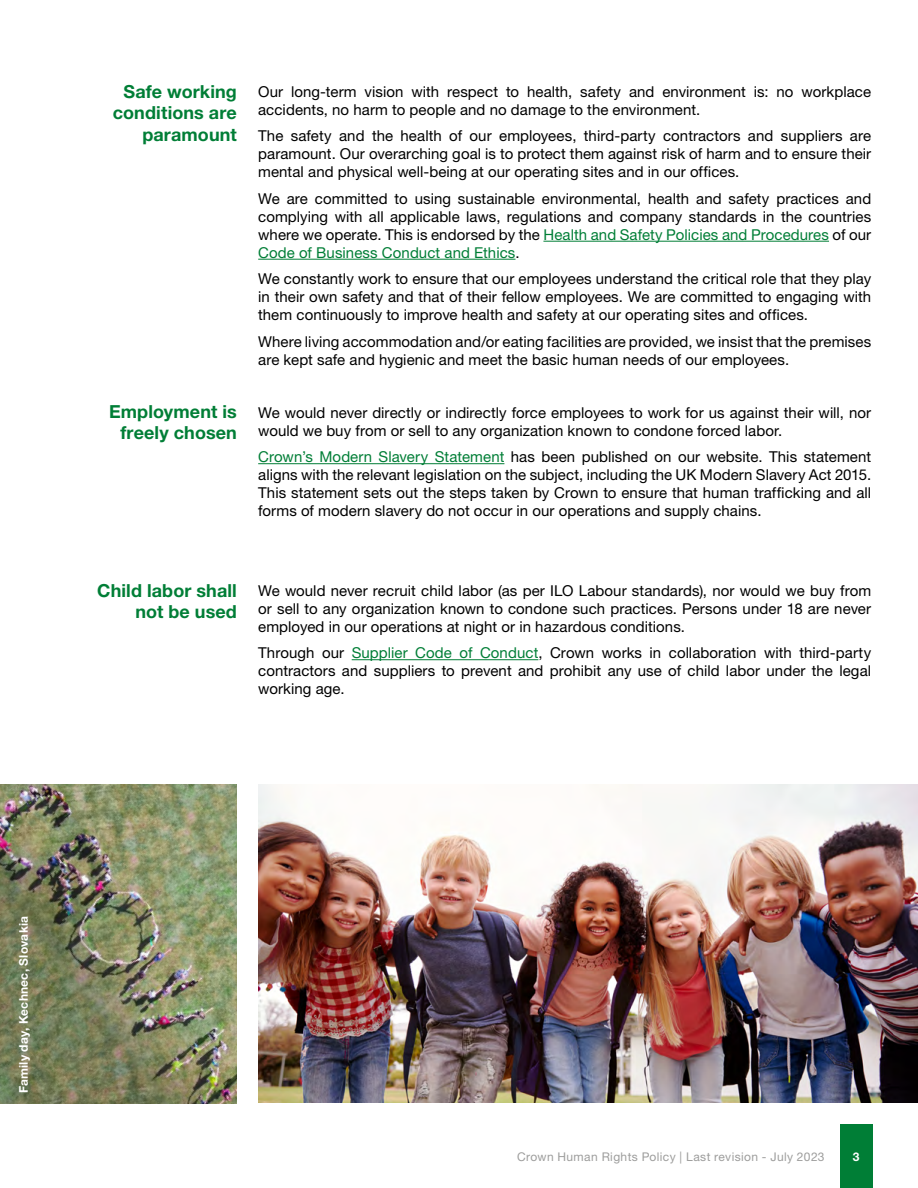
<style>
.page{position:relative;width:918px;height:1188px;background:#fff}
.page>*{position:absolute;margin:0;border:0;box-sizing:border-box;transform-origin:0 0}
.t1{font:700 18px/21.6px "Helvetica Neue LT Std";letter-spacing:.005em;color:#007e36;text-align:right}
.t2{font:15px/18px "Helvetica Neue LT Std";letter-spacing:.005em;color:#000;text-align:justify}
.t3{font:12px "Helvetica Neue LT Std";letter-spacing:.035em;color:#9d9d9c}
.t4{font:700 12px "Helvetica Neue LT Std";letter-spacing:.02em;color:#fff}
.s1{color:#007e36}
</style>
<div class="page">
<div style="left:840px;top:1124px;width:33px;height:64px;background:#007e36"></div>
<img style="left:258px;top:784px;width:660px;height:319px">
<hr style="left:543px;top:241px;width:286px;height:1px;background:#007e36">
<hr style="left:258px;top:259px;width:258px;height:1px;background:#007e36">
<hr style="left:258px;top:463px;width:246px;height:1px;background:#007e36">
<hr style="left:352px;top:659px;width:186px;height:1px;background:#007e36">
<img style="left:0;top:785px;width:237px;height:319px">
<p class="t1" style="left:113px;top:80px;width:126px">Safe working conditions are paramount</p>
<p class="t2" style="left:258px;top:82px;width:614px">Our long-term vision with respect to health, safety and environment is: no workplace accidents, no harm to people and no damage to the environment.</p>
<p class="t2" style="left:258px;top:127px;width:615px">The safety and the health of our employees, third-party contractors and suppliers are paramount. Our overarching goal is to protect them against risk of harm and to ensure their mental and physical well-being at our operating sites and in our offices.</p>
<p class="t2" style="left:258px;top:189px;width:615px">We are committed to using sustainable environmental, health and safety practices and complying with all applicable laws, regulations and company standards in the countries where we operate. This is endorsed by the <span class="s1">Health and Safety Policies and Procedures</span> of our <span class="s1">Code of Business Conduct and Ethics</span>.</p>
<p class="t2" style="left:258px;top:270px;width:615px">We constantly work to ensure that our employees understand the critical role that they play in their own safety and that of their fellow employees. We are committed to engaging with them continuously to improve health and safety at our operating sites and offices.</p>
<p class="t2" style="left:258px;top:332px;width:615px">Where living accommodation and/or eating facilities are provided, we insist that the premises are kept safe and hygienic and meet the basic human needs of our employees.</p>
<p class="t2" style="left:258px;top:403px;width:614px">We would never directly or indirectly force employees to work for us against their will, nor would we buy from or sell to any organization known to condone forced labor.</p>
<p class="t2" style="left:258px;top:448px;width:615px"><span class="s1">Crown’s Modern Slavery Statement</span> has been published on our website. This statement aligns with the relevant legislation on the subject, including the UK Modern Slavery Act 2015.<br>This statement sets out the steps taken by Crown to ensure that human trafficking and all forms of modern slavery do not occur in our operations and supply chains.</p>
<p class="t1" style="left:109px;top:400px;width:129px">Employment is freely chosen</p>
<p class="t1" style="left:97px;top:579px;width:141px">Child labor shall not be used</p>
<p class="t2" style="left:258px;top:581px;width:615px">We would never recruit child labor (as per ILO Labour standards), nor would we buy from or sell to any organization known to condone such practices. Persons under 18 are never employed in our operations at night or in hazardous conditions.</p>
<p class="t2" style="left:258px;top:644px;width:615px">Through our <span class="s1">Supplier Code of Conduct</span>, Crown works in collaboration with third-party contractors and suppliers to prevent and prohibit any use of child labor under the legal working age.</p>
<p class="t4" style="left:16px;top:1093px;width:179px;rotate:-90deg">Family day, Kechnec, Slovakia</p>
<p class="t3" style="left:517px;top:1150px;width:309px">Crown Human Rights Policy | Last revision - July 2023</p>
<p class="t4" style="left:853px;top:1150px;width:8px">3</p>
</div>
